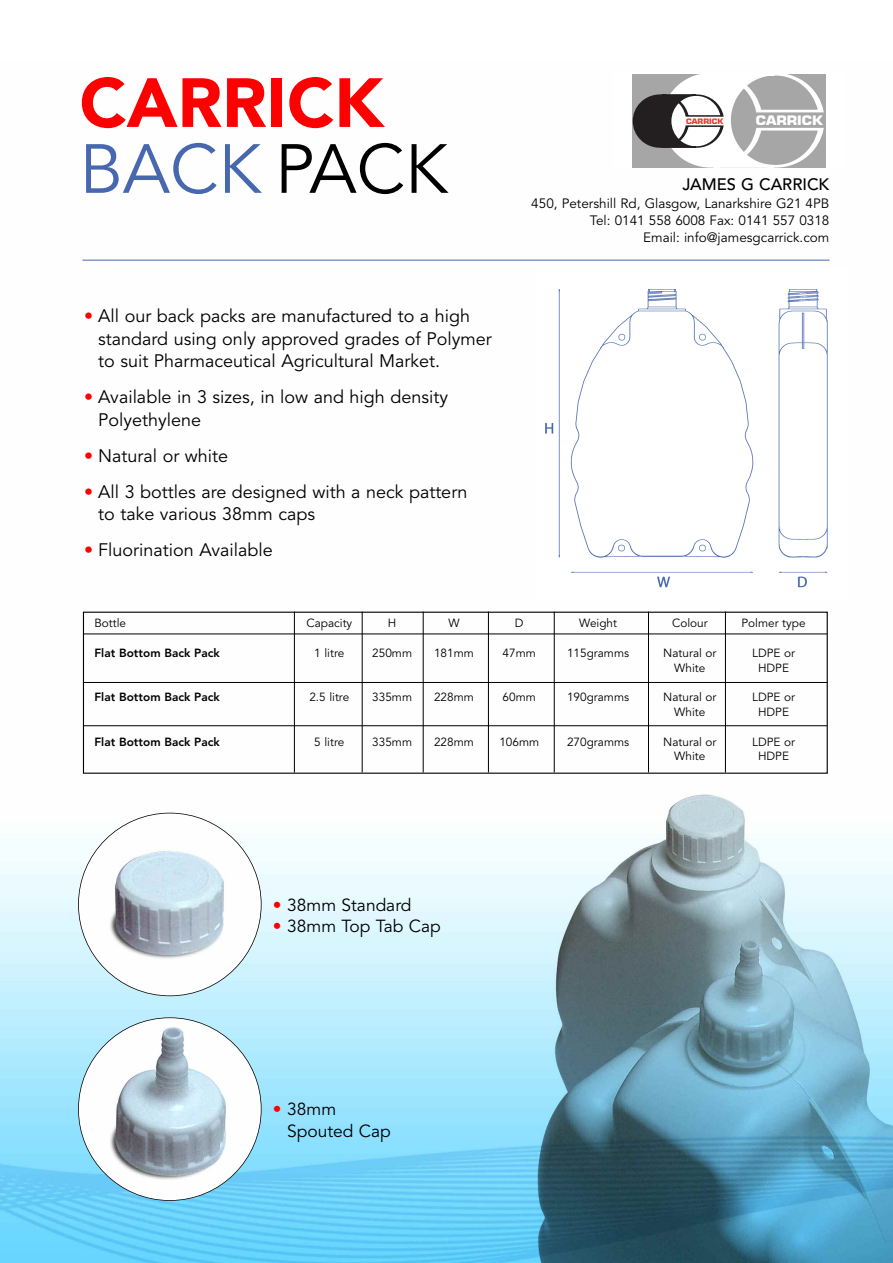
<style>
.page{position:relative;width:893px;height:1263px;background:#fff}
.page>*{position:absolute;margin:0;border:0;box-sizing:border-box;transform-origin:0 0}
.t1{font:900 68.7px/65.8px "Avenir";color:#f00}
.t2{font:18px/22.5px "Avenir";color:#000}
.t3{font:17.4px/21.8px "Avenir";color:#000}
.t4{font:500 16.5px "Avenir";color:#000}
.t5{font:13.5px/17px "Avenir";color:#000;text-align:right}
.t6{font:700 12.75px "Eurostile";color:#fff;scale:1.11 1}
.t7{font:11.85px "Avenir";color:#000}
.t8{font:800 11.85px "Avenir";color:#000}
.t9{font:700 7.35px "Eurostile";color:#ea3b2d;scale:1.07 1}
.s1{font-weight:400;color:#4768ae}
.s2{font-weight:400;color:#000}
.s3{color:#f00}
</style>
<div class="page">
<img style="left:0;top:259px;width:893px;height:1004px">
<div style="left:536px;top:268px;width:312px;height:331px;background:#fff"></div>
<img style="left:545px;top:290px;width:283px;height:298px">
<svg style="left:632px;top:74px;width:194px;height:94px"></svg>
<hr style="left:82px;top:260px;width:748px;height:1px;background:#4768ae">
<div style="left:83px;top:612px;width:745px;height:162px;border:1px solid #000"></div>
<hr style="left:83px;top:633px;width:744px;height:1px;background:#000">
<hr style="left:83px;top:682px;width:744px;height:1px;background:#000">
<hr style="left:83px;top:725px;width:744px;height:1px;background:#000">
<hr style="left:362px;top:612px;width:1px;height:160px;background:#000">
<hr style="left:294px;top:612px;width:1px;height:160px;background:#000">
<hr style="left:423px;top:612px;width:1px;height:160px;background:#000">
<hr style="left:488px;top:612px;width:1px;height:160px;background:#000">
<hr style="left:554px;top:612px;width:1px;height:160px;background:#000">
<hr style="left:648px;top:612px;width:1px;height:160px;background:#000">
<hr style="left:725px;top:612px;width:1px;height:160px;background:#000">
<img style="left:78px;top:813px;width:183px;height:183px">
<img style="left:78px;top:1018px;width:183px;height:182px">
<h1 class="t1" style="left:79px;top:76px;width:370px">CARRICK<br><span class="s1">BACK</span> <span class="s2">PACK</span></h1>
<p class="t2" style="left:98px;top:306px;width:395px;text-indent:-14px"><span class="s3">•</span> All our back packs are manufactured to a high standard using only approved grades of Polymer to suit Pharmaceutical Agricultural Market.</p>
<p class="t2" style="left:98px;top:387px;width:351px;text-indent:-14px"><span class="s3">•</span> Available in 3 sizes, in low and high density<br>Polyethylene</p>
<p class="t2" style="left:84px;top:446px;width:146px"><span class="s3">•</span> Natural or white</p>
<p class="t2" style="left:98px;top:482px;width:371px;text-indent:-14px"><span class="s3">•</span> All 3 bottles are designed with a neck pattern to take various 38mm caps</p>
<p class="t2" style="left:84px;top:540px;width:190px"><span class="s3">•</span> Fluorination Available</p>
<p class="t9" style="left:686px;top:118px;width:36px">CARRICK</p>
<p class="t6" style="left:756px;top:115px;width:62px">CARRICK</p>
<p class="t4" style="left:682px;top:178px;width:148px">JAMES G CARRICK</p>
<p class="t5" style="left:531px;top:196px;width:300px">450, Petershill Rd, Glasgow, Lanarkshire G21 4PB<br>Tel: 0141 558 6008 Fax: 0141 557 0318<br>Email: info@jamesgcarrick.com</p>
<p class="t7" style="left:94px;top:618px;width:33px">Bottle</p>
<p class="t7" style="left:306px;top:618px;width:47px">Capacity</p>
<p class="t7" style="left:388px;top:618px;width:10px">H</p>
<p class="t7" style="left:448px;top:618px;width:13px">W</p>
<p class="t7" style="left:515px;top:618px;width:10px">D</p>
<p class="t7" style="left:579px;top:618px;width:40px">Weight</p>
<p class="t7" style="left:672px;top:618px;width:37px">Colour</p>
<p class="t7" style="left:741px;top:618px;width:66px">Polmer type</p>
<p class="t8" style="left:94px;top:648px;width:127px">Flat Bottom Back Pack</p>
<p class="t7" style="left:314px;top:648px;width:32px">1 litre</p>
<p class="t7" style="left:372px;top:648px;width:41px">250mm</p>
<p class="t7" style="left:434px;top:648px;width:41px">181mm</p>
<p class="t7" style="left:503px;top:648px;width:35px">47mm</p>
<p class="t7" style="left:567px;top:648px;width:64px">115gramms</p>
<p class="t7" style="left:663px;top:648px;width:55px">Natural or</p>
<p class="t7" style="left:752px;top:648px;width:44px">LDPE or</p>
<p class="t7" style="left:674px;top:663px;width:33px">White</p>
<p class="t7" style="left:758px;top:663px;width:33px">HDPE</p>
<p class="t8" style="left:94px;top:692px;width:127px">Flat Bottom Back Pack</p>
<p class="t7" style="left:309px;top:692px;width:41px">2.5 litre</p>
<p class="t7" style="left:372px;top:692px;width:41px">335mm</p>
<p class="t7" style="left:434px;top:692px;width:41px">228mm</p>
<p class="t7" style="left:503px;top:692px;width:35px">60mm</p>
<p class="t7" style="left:567px;top:692px;width:64px">190gramms</p>
<p class="t7" style="left:663px;top:692px;width:55px">Natural or</p>
<p class="t7" style="left:752px;top:692px;width:44px">LDPE or</p>
<p class="t7" style="left:674px;top:707px;width:33px">White</p>
<p class="t7" style="left:758px;top:707px;width:33px">HDPE</p>
<p class="t8" style="left:94px;top:737px;width:127px">Flat Bottom Back Pack</p>
<p class="t7" style="left:314px;top:737px;width:32px">5 litre</p>
<p class="t7" style="left:372px;top:737px;width:41px">335mm</p>
<p class="t7" style="left:434px;top:737px;width:41px">228mm</p>
<p class="t7" style="left:499px;top:737px;width:41px">106mm</p>
<p class="t7" style="left:567px;top:737px;width:64px">270gramms</p>
<p class="t7" style="left:663px;top:737px;width:55px">Natural or</p>
<p class="t7" style="left:752px;top:737px;width:44px">LDPE or</p>
<p class="t7" style="left:674px;top:751px;width:33px">White</p>
<p class="t7" style="left:758px;top:751px;width:33px">HDPE</p>
<p class="t3" style="left:273px;top:895px;width:140px"><span class="s3">•</span> 38mm Standard</p>
<p class="t3" style="left:273px;top:917px;width:169px"><span class="s3">•</span> 38mm Top Tab Cap</p>
<p class="t3" style="left:287px;top:1100px;width:105px;text-indent:-14px"><span class="s3">•</span> 38mm<br>Spouted Cap</p>
</div>
